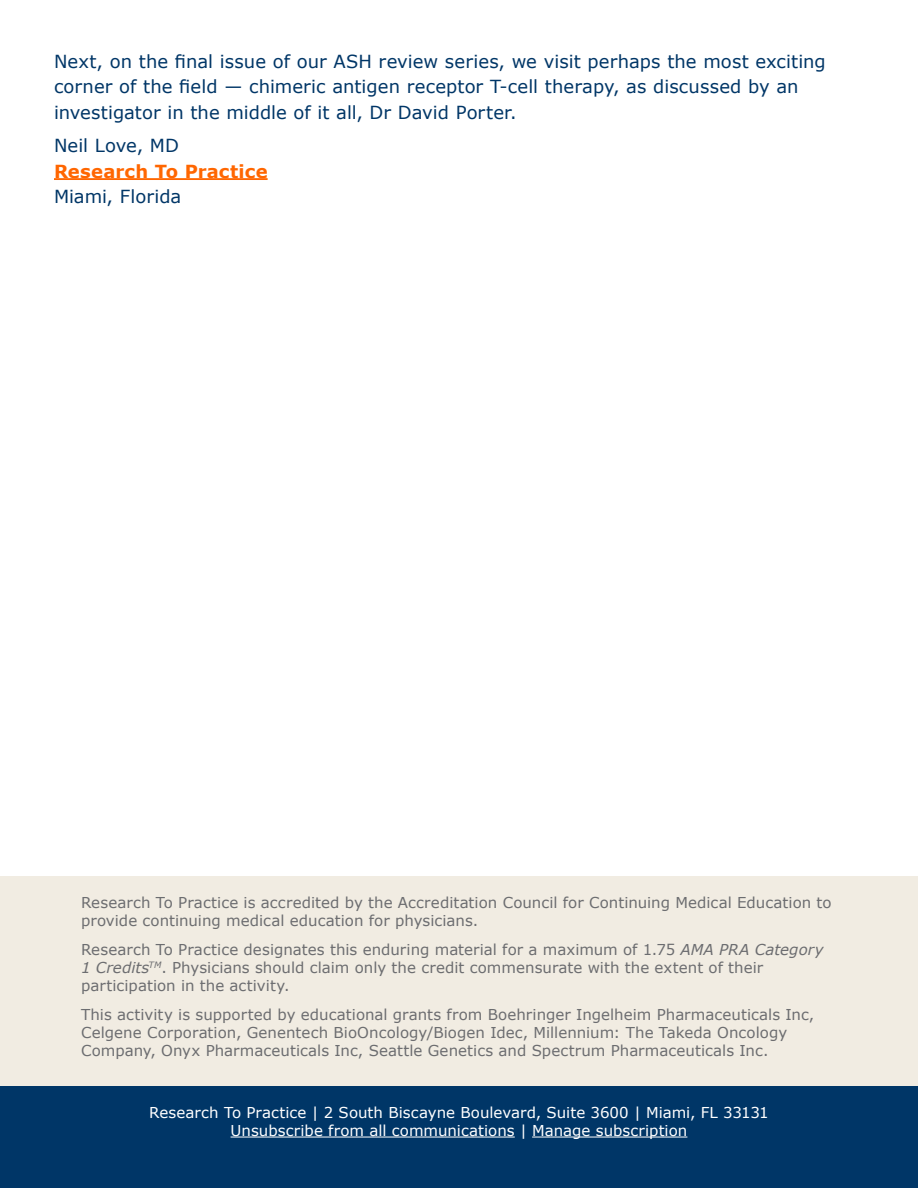
<style>
.page{position:relative;width:918px;height:1188px;background:#fff}
.page>*{position:absolute;margin:0;border:0;box-sizing:border-box;transform-origin:0 0}
.t1{font:18px/25.5px "Verdana";letter-spacing:.005em;color:#003667}
.t2{font:700 18px "Verdana";letter-spacing:.015em;color:#f60}
.t3{font:15px/18px "Verdana";letter-spacing:.005em;color:#6c6d70}
.t4{font:15px/18px "Verdana";letter-spacing:.005em;color:#fff;text-align:center}
.s1{font-style:italic}
</style>
<div class="page">
<hr style="left:54px;top:178px;width:214px;height:2px;background:#f60">
<div style="left:0;top:1086px;width:918px;height:102px;background:#003667"></div>
<hr style="left:231px;top:1137px;width:284px;height:1px;background:#fff">
<hr style="left:532px;top:1137px;width:155px;height:1px;background:#fff">
<div style="left:0;top:876px;width:918px;height:210px;background:#f1ece2"></div>
<p class="t1" style="left:54px;top:48px;width:773px">Next, on the final issue of our ASH review series, we visit perhaps the most exciting corner of the field — chimeric antigen receptor T-cell therapy, as discussed by an investigator in the middle of it all, Dr David Porter.</p>
<p class="t1" style="left:54px;top:133px;width:127px">Neil Love, MD</p>
<p class="t2" style="left:54px;top:159px;width:215px">Research To Practice</p>
<p class="t1" style="left:54px;top:184px;width:129px">Miami, Florida</p>
<p class="t3" style="left:81px;top:893px;width:752px">Research To Practice is accredited by the Accreditation Council for Continuing Medical Education to provide continuing medical education for physicians.</p>
<p class="t3" style="left:81px;top:940px;width:744px">Research To Practice designates this enduring material for a maximum of 1.75 <span class="s1">AMA PRA Category<br>1 Credits</span><sup>TM</sup>. Physicians should claim only the credit commensurate with the extent of their participation in the activity.</p>
<p class="t3" style="left:81px;top:1005px;width:735px">This activity is supported by educational grants from Boehringer Ingelheim Pharmaceuticals Inc,<br>Celgene Corporation, Genentech BioOncology/Biogen Idec, Millennium: The Takeda Oncology<br>Company, Onyx Pharmaceuticals Inc, Seattle Genetics and Spectrum Pharmaceuticals Inc.</p>
<p class="t4" style="left:149px;top:1103px;width:621px">Research To Practice | 2 South Biscayne Boulevard, Suite 3600 | Miami, FL 33131<br>Unsubscribe from all communications | Manage subscription</p>
</div>
